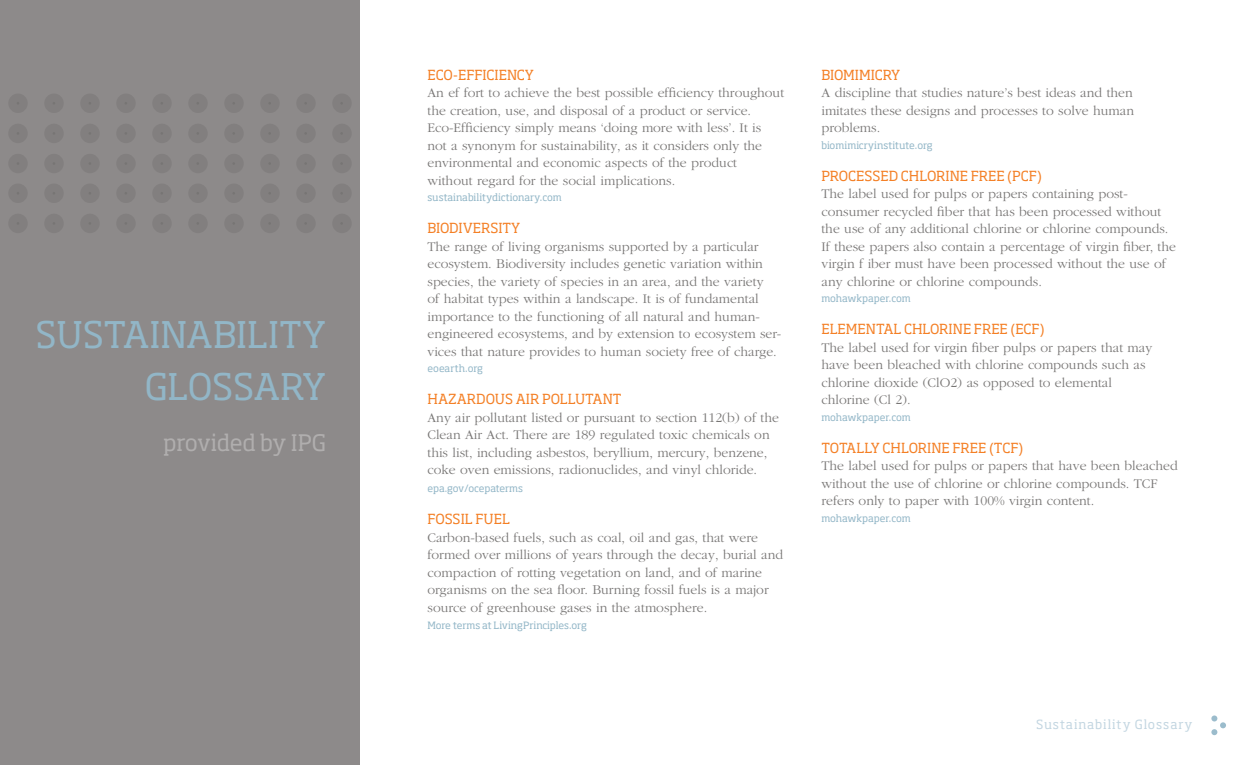
<style>
.page{position:relative;width:1260px;height:765px;background:#fff}
.page>*{position:absolute;margin:0;border:0;box-sizing:border-box;transform-origin:0 0}
.t1{font:36.25px/51.2px "Soho Std";letter-spacing:-.01em;color:#92b6c7;text-align:right}
.t2{font:22.5px "Soho Std";letter-spacing:-.02em;color:#b0aeae}
.t3{font:300 13.75px/17.5px "Garamond";color:#777574}
.t4{font:13.75px "Soho Std";color:#f48026}
.t5{font:13.75px "Soho Std";letter-spacing:-.02em;color:#f48026}
.t6{font:12.5px "Soho Std";letter-spacing:.075em;color:#c3d6e1}
.t7{font:10px "Soho Std";color:#92b6c7}
.t8{font:10px "Soho Std";letter-spacing:-.02em;color:#92b6c7}
</style>
<div class="page">
<div style="left:0;top:0;width:360px;height:765px;background:#8d8a8a"></div>
<div style="left:8px;top:94px;width:20px;height:19px;background:#827f7f;border-radius:50%"></div>
<div style="left:44px;top:94px;width:20px;height:19px;background:#827f7f;border-radius:50%"></div>
<div style="left:80px;top:94px;width:20px;height:19px;background:#827f7f;border-radius:50%"></div>
<div style="left:116px;top:94px;width:20px;height:19px;background:#827f7f;border-radius:50%"></div>
<div style="left:152px;top:94px;width:20px;height:19px;background:#827f7f;border-radius:50%"></div>
<div style="left:188px;top:94px;width:20px;height:19px;background:#827f7f;border-radius:50%"></div>
<div style="left:224px;top:94px;width:20px;height:19px;background:#827f7f;border-radius:50%"></div>
<div style="left:260px;top:94px;width:20px;height:19px;background:#827f7f;border-radius:50%"></div>
<div style="left:296px;top:94px;width:20px;height:19px;background:#827f7f;border-radius:50%"></div>
<div style="left:332px;top:94px;width:20px;height:19px;background:#827f7f;border-radius:50%"></div>
<div style="left:8px;top:124px;width:20px;height:19px;background:#827f7f;border-radius:50%"></div>
<div style="left:44px;top:124px;width:20px;height:19px;background:#827f7f;border-radius:50%"></div>
<div style="left:80px;top:124px;width:20px;height:19px;background:#827f7f;border-radius:50%"></div>
<div style="left:116px;top:124px;width:20px;height:19px;background:#827f7f;border-radius:50%"></div>
<div style="left:152px;top:124px;width:20px;height:19px;background:#827f7f;border-radius:50%"></div>
<div style="left:188px;top:124px;width:20px;height:19px;background:#827f7f;border-radius:50%"></div>
<div style="left:224px;top:124px;width:20px;height:19px;background:#827f7f;border-radius:50%"></div>
<div style="left:260px;top:124px;width:20px;height:19px;background:#827f7f;border-radius:50%"></div>
<div style="left:296px;top:124px;width:20px;height:19px;background:#827f7f;border-radius:50%"></div>
<div style="left:332px;top:124px;width:20px;height:19px;background:#827f7f;border-radius:50%"></div>
<div style="left:8px;top:154px;width:20px;height:19px;background:#827f7f;border-radius:50%"></div>
<div style="left:44px;top:154px;width:20px;height:19px;background:#827f7f;border-radius:50%"></div>
<div style="left:80px;top:154px;width:20px;height:19px;background:#827f7f;border-radius:50%"></div>
<div style="left:116px;top:154px;width:20px;height:19px;background:#827f7f;border-radius:50%"></div>
<div style="left:152px;top:154px;width:20px;height:19px;background:#827f7f;border-radius:50%"></div>
<div style="left:188px;top:154px;width:20px;height:19px;background:#827f7f;border-radius:50%"></div>
<div style="left:224px;top:154px;width:20px;height:19px;background:#827f7f;border-radius:50%"></div>
<div style="left:260px;top:154px;width:20px;height:19px;background:#827f7f;border-radius:50%"></div>
<div style="left:296px;top:154px;width:20px;height:19px;background:#827f7f;border-radius:50%"></div>
<div style="left:332px;top:154px;width:20px;height:19px;background:#827f7f;border-radius:50%"></div>
<div style="left:8px;top:184px;width:20px;height:19px;background:#827f7f;border-radius:50%"></div>
<div style="left:44px;top:184px;width:20px;height:19px;background:#827f7f;border-radius:50%"></div>
<div style="left:80px;top:184px;width:20px;height:19px;background:#827f7f;border-radius:50%"></div>
<div style="left:116px;top:184px;width:20px;height:19px;background:#827f7f;border-radius:50%"></div>
<div style="left:152px;top:184px;width:20px;height:19px;background:#827f7f;border-radius:50%"></div>
<div style="left:188px;top:184px;width:20px;height:19px;background:#827f7f;border-radius:50%"></div>
<div style="left:224px;top:184px;width:20px;height:19px;background:#827f7f;border-radius:50%"></div>
<div style="left:260px;top:184px;width:20px;height:19px;background:#827f7f;border-radius:50%"></div>
<div style="left:296px;top:184px;width:20px;height:19px;background:#827f7f;border-radius:50%"></div>
<div style="left:332px;top:184px;width:20px;height:19px;background:#827f7f;border-radius:50%"></div>
<div style="left:8px;top:214px;width:20px;height:19px;background:#827f7f;border-radius:50%"></div>
<div style="left:44px;top:214px;width:20px;height:19px;background:#827f7f;border-radius:50%"></div>
<div style="left:80px;top:214px;width:20px;height:19px;background:#827f7f;border-radius:50%"></div>
<div style="left:116px;top:214px;width:20px;height:19px;background:#827f7f;border-radius:50%"></div>
<div style="left:152px;top:214px;width:20px;height:19px;background:#827f7f;border-radius:50%"></div>
<div style="left:188px;top:214px;width:20px;height:19px;background:#827f7f;border-radius:50%"></div>
<div style="left:224px;top:214px;width:20px;height:19px;background:#827f7f;border-radius:50%"></div>
<div style="left:260px;top:214px;width:20px;height:19px;background:#827f7f;border-radius:50%"></div>
<div style="left:296px;top:214px;width:20px;height:19px;background:#827f7f;border-radius:50%"></div>
<div style="left:332px;top:214px;width:20px;height:19px;background:#827f7f;border-radius:50%"></div>
<svg style="left:1211px;top:716px;width:15px;height:19px"></svg>
<h1 class="t1" style="left:35px;top:309px;width:292px">SUSTAINABILITY<br>GLOSSARY</h1>
<h2 class="t2" style="left:163px;top:429px;width:165px">provided by IPG</h2>
<p class="t4" style="left:428px;top:66px;width:108px">ECO-EFFICIENCY</p>
<p class="t3" style="left:428px;top:84px;width:358px">An ef fort to achieve the best possible efficiency throughout the creation, use, and disposal of a product or service.<br>Eco-Efficiency simply means ‘doing more with less’. It is<br>not a synonym for sustainability, as it considers only the environmental and economic aspects of the product without regard for the social implications.</p>
<p class="t7" style="left:428px;top:191px;width:136px">sustainabilitydictionary.com</p>
<p class="t4" style="left:428px;top:220px;width:94px">BIODIVERSITY</p>
<p class="t3" style="left:428px;top:238px;width:355px">The range of living organisms supported by a particular ecosystem. Biodiversity includes genetic variation within species, the variety of species in an area, and the variety<br>of habitat types within a landscape. It is of fundamental importance to the functioning of all natural and human&shy;engineered ecosystems, and by extension to ecosystem ser&shy;vices that nature provides to human society free of charge.</p>
<p class="t7" style="left:428px;top:362px;width:57px">eoearth.org</p>
<p class="t4" style="left:428px;top:391px;width:196px">HAZARDOUS AIR POLLUTANT</p>
<p class="t3" style="left:428px;top:409px;width:353px">Any air pollutant listed or pursuant to section 112(b) of the Clean Air Act. There are 189 regulated toxic chemicals on this list, including asbestos, beryllium, mercury, benzene, coke oven emissions, radionuclides, and vinyl chloride.</p>
<p class="t8" style="left:428px;top:482px;width:97px">epa.gov/ocepaterms</p>
<p class="t4" style="left:428px;top:510px;width:84px">FOSSIL FUEL</p>
<p class="t3" style="left:428px;top:529px;width:357px">Carbon-based fuels, such as coal, oil and gas, that were formed over millions of years through the decay, burial and compaction of rotting vegetation on land, and of marine organisms on the sea floor. Burning fossil fuels is a major source of greenhouse gases in the atmosphere.</p>
<p class="t7" style="left:428px;top:619px;width:161px">More terms at LivingPrinciples.org</p>
<p class="t5" style="left:821px;top:66px;width:80px">BIOMIMICRY</p>
<p class="t3" style="left:821px;top:84px;width:314px;text-align:justify">A discipline that studies nature’s best ideas and then imitates these designs and processes to solve human problems.</p>
<p class="t7" style="left:821px;top:139px;width:113px">biomimicryinstitute.org</p>
<p class="t4" style="left:821px;top:167px;width:222px">PROCESSED CHLORINE FREE (PCF)</p>
<p class="t3" style="left:821px;top:185px;width:356px">The label used for pulps or papers containing post&shy;consumer recycled fiber that has been processed without the use of any additional chlorine or chlorine compounds.<br>If these papers also contain a percentage of virgin fiber, the virgin f iber must have been processed without the use of any chlorine or chlorine compounds.</p>
<p class="t7" style="left:821px;top:292px;width:91px">mohawkpaper.com</p>
<p class="t4" style="left:821px;top:321px;width:225px">ELEMENTAL CHLORINE FREE (ECF)</p>
<p class="t3" style="left:821px;top:339px;width:332px">The label used for virgin fiber pulps or papers that may have been bleached with chlorine compounds such as chlorine dioxide (ClO2) as opposed to elemental chlorine (Cl 2).</p>
<p class="t7" style="left:821px;top:411px;width:91px">mohawkpaper.com</p>
<p class="t4" style="left:821px;top:439px;width:203px">TOTALLY CHLORINE FREE (TCF)</p>
<p class="t3" style="left:821px;top:457px;width:358px">The label used for pulps or papers that have been bleached without the use of chlorine or chlorine compounds. TCF refers only to paper with 100% virgin content.</p>
<p class="t7" style="left:821px;top:512px;width:91px">mohawkpaper.com</p>
<p class="t6" style="left:1036px;top:717px;width:158px">Sustainability Glossary</p>
</div>
